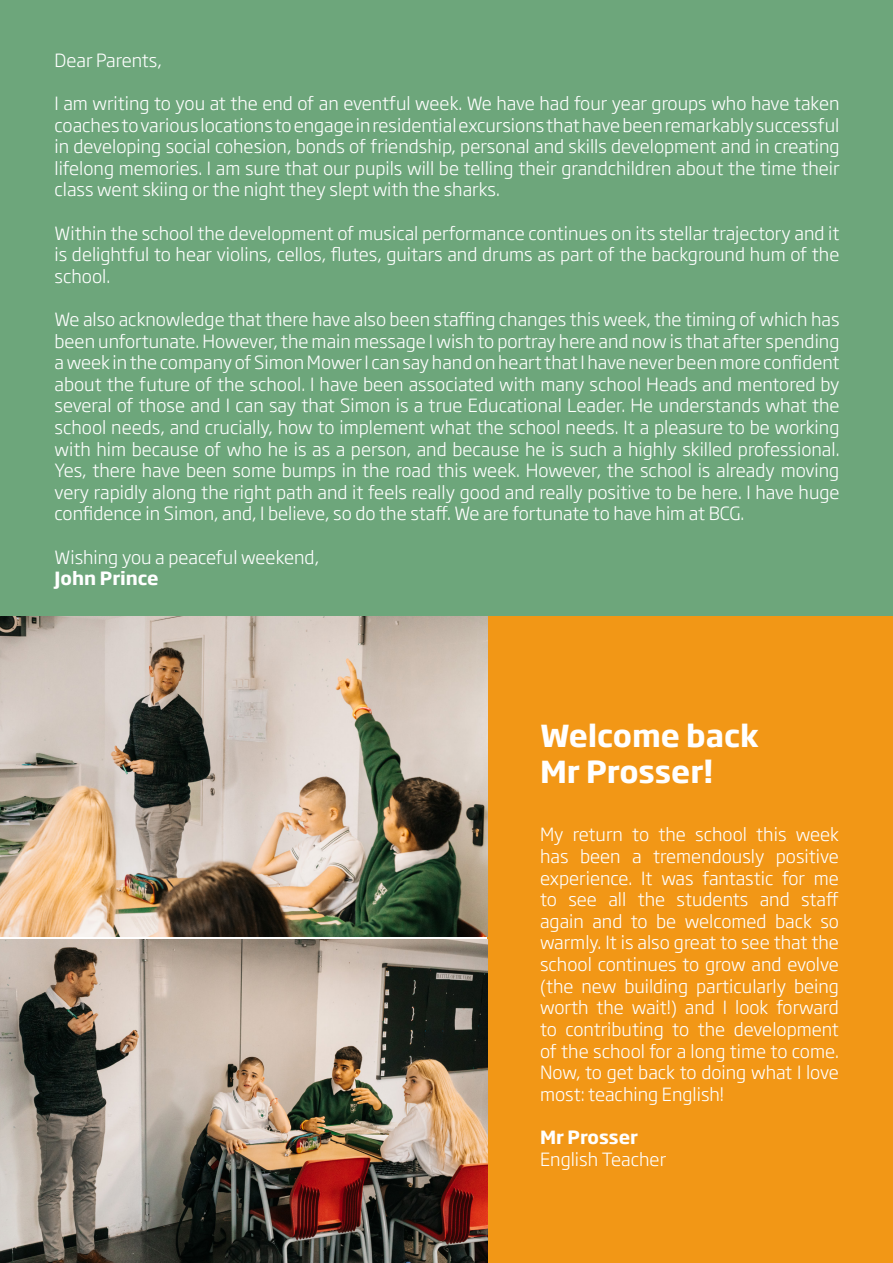
<style>
.page{position:relative;width:893px;height:1263px;background:#fff}
.page>*{position:absolute;margin:0;border:0;box-sizing:border-box;transform-origin:0 0}
.t1{font:700 30px "Soho Gothic Pro";color:#fff}
.t2{font:300 18px/21.6px "Soho Gothic Pro";color:#fff;text-align:justify}
.t3{font:700 18px "Soho Gothic Pro";color:#fff}
</style>
<div class="page">
<div style="left:487px;top:616px;width:406px;height:647px;background:#f29716"></div>
<img style="left:0;top:616px;width:487px;height:320px">
<img style="left:0;top:939px;width:487px;height:324px">
<div style="left:0;top:0;width:893px;height:616px;background:#6da67b"></div>
<p class="t2" style="left:55px;top:48px;width:109px">Dear Parents,</p>
<p class="t2" style="left:55px;top:92px;width:787px">I am writing to you at the end of an eventful week. We have had four year groups who have taken coaches to various locations to engage in residential excursions that have been remarkably successful in developing social cohesion, bonds of friendship, personal and skills development and in creating lifelong memories. I am sure that our pupils will be telling their grandchildren about the time their class went skiing or the night they slept with the sharks.</p>
<p class="t2" style="left:55px;top:221px;width:786px">Within the school the development of musical performance continues on its stellar trajectory and it is delightful to hear violins, cellos, flutes, guitars and drums as part of the background hum of the school.</p>
<p class="t2" style="left:55px;top:308px;width:787px">We also acknowledge that there have also been staffing changes this week, the timing of which has been unfortunate. However, the main message I wish to portray here and now is that after spending a week in the company of Simon Mower I can say hand on heart that I have never been more confident about the future of the school. I have been associated with many school Heads and mentored by several of those and I can say that Simon is a true Educational Leader. He understands what the school needs, and crucially, how to implement what the school needs. It a pleasure to be working with him because of who he is as a person, and because he is such a highly skilled professional.<br>Yes, there have been some bumps in the road this week. However, the school is already moving very rapidly along the right path and it feels really good and really positive to be here. I have huge confidence in Simon, and, I believe, so do the staff. We are fortunate to have him at BCG.</p>
<p class="t2" style="left:55px;top:545px;width:266px">Wishing you a peaceful weekend,</p>
<p class="t3" style="left:55px;top:564px;width:106px">John Prince</p>
<p class="t1" style="left:540px;top:712px;width:220px">Welcome back</p>
<p class="t1" style="left:540px;top:748px;width:175px">Mr Prosser!</p>
<p class="t2" style="left:540px;top:823px;width:300px">My return to the school this week has been a tremendously positive experience. It was fantastic for me to see all the students and staff again and to be welcomed back so warmly. It is also great to see that the school continues to grow and evolve (the new building particularly being worth the wait!) and I look forward to contributing to the development of the school for a long time to come.<br>Now, to get back to doing what I love most: teaching English!</p>
<p class="t3" style="left:540px;top:1123px;width:99px">Mr Prosser</p>
<p class="t2" style="left:540px;top:1147px;width:128px">English Teacher</p>
</div>
